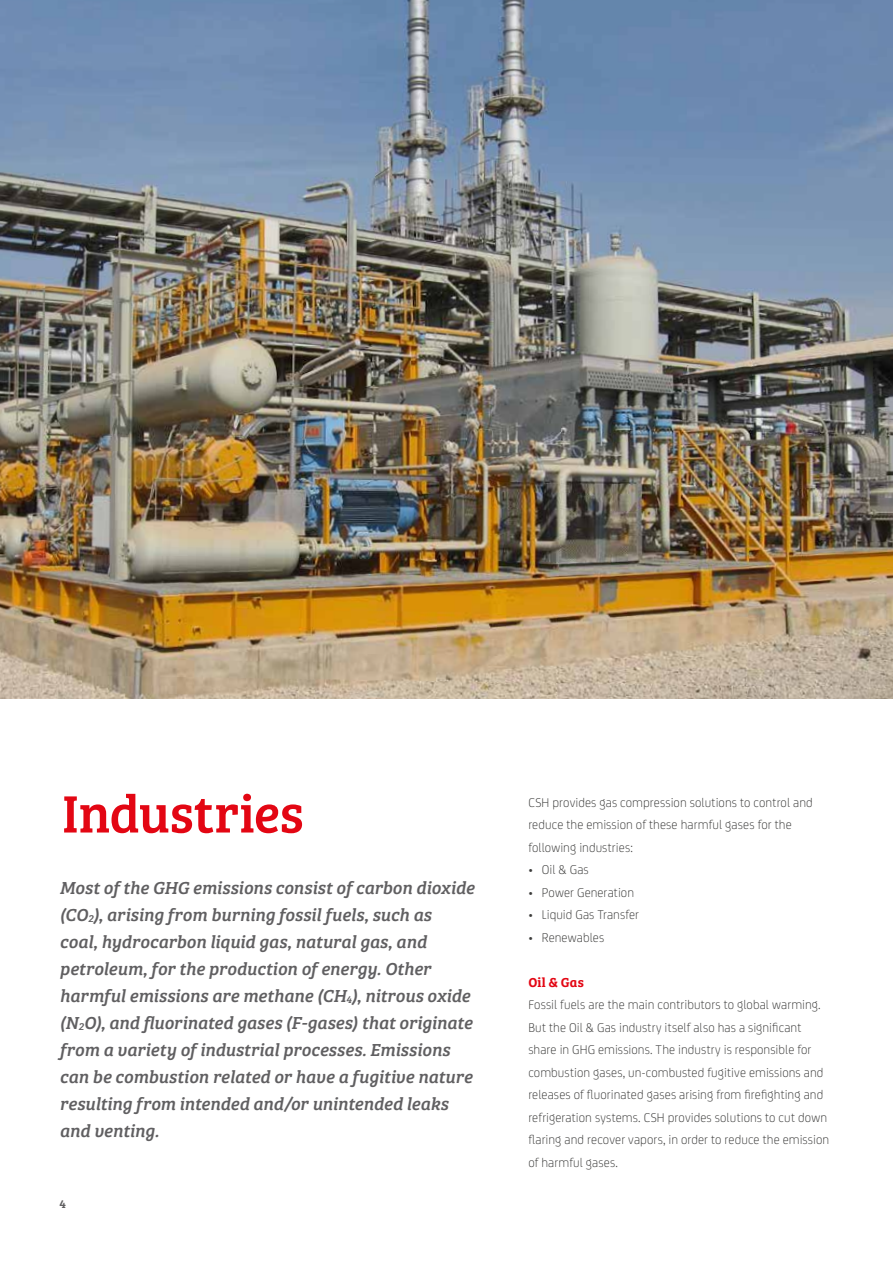
<style>
.page{position:relative;width:893px;height:1263px;background:#fff}
.page>*{position:absolute;margin:0;border:0;box-sizing:border-box;transform-origin:0 0}
.t1{font:54.3px "Bree Serif";letter-spacing:-.005em;color:#e30613}
.t2{font:italic 18px/27px "Bree Serif";letter-spacing:-.005em;color:#605f61}
.t3{font:300 13.5px/22.5px "FS Joey";letter-spacing:.01em;color:#3c3c3b}
.t4{font:13.5px "Bree Serif Sb";letter-spacing:.015em;color:#e30613}
.t5{font:12px "Bree Serif Sb";color:#605f61}
</style>
<div class="page">
<img style="left:0;top:0;width:893px;height:698px">
<h1 class="t1" style="left:62px;top:773px;width:243px">Industries</h1>
<p class="t2" style="left:60px;top:873px;width:416px">Most of the GHG emissions consist of carbon dioxide (CO<sub>2</sub>), arising from burning fossil fuels, such as<br>coal, hydrocarbon liquid gas, natural gas, and petroleum, for the production of energy. Other harmful emissions are methane (CH<sub>4</sub>), nitrous oxide (N<sub>2</sub>O), and fluorinated gases (F-gases) that originate from a variety of industrial processes. Emissions can be combustion related or have a fugitive nature resulting from intended and/or unintended leaks and venting.</p>
<p class="t5" style="left:60px;top:1194px;width:8px">4</p>
<p class="t3" style="left:528px;top:790px;width:286px">CSH provides gas compression solutions to control and reduce the emission of these harmful gases for the following industries:</p>
<p class="t3" style="left:528px;top:858px;width:62px">• Oil &amp; Gas</p>
<p class="t3" style="left:528px;top:880px;width:107px">• Power Generation</p>
<p class="t3" style="left:528px;top:903px;width:112px">• Liquid Gas Transfer</p>
<p class="t3" style="left:528px;top:925px;width:77px">• Renewables</p>
<p class="t4" style="left:528px;top:972px;width:57px">Oil &amp; Gas</p>
<p class="t3" style="left:528px;top:993px;width:302px">Fossil fuels are the main contributors to global warming.<br>But the Oil &amp; Gas industry itself also has a significant share in GHG emissions. The industry is responsible for combustion gases, un-combusted fugitive emissions and releases of fluorinated gases arising from firefighting and refrigeration systems. CSH provides solutions to cut down flaring and recover vapors, in order to reduce the emission of harmful gases.</p>
</div>
